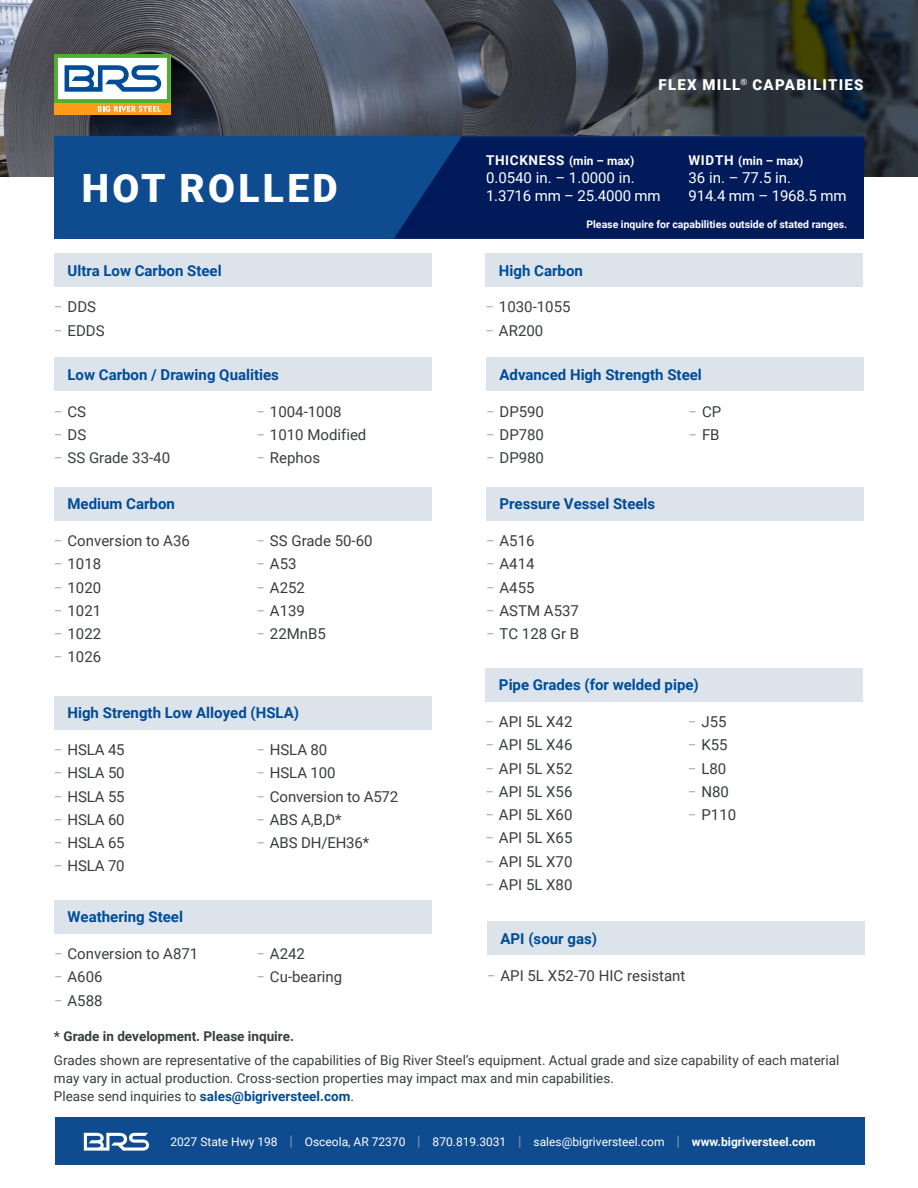
<style>
.page{position:relative;width:918px;height:1188px;background:#fff}
.page>*{position:absolute;margin:0;border:0;box-sizing:border-box;transform-origin:0 0}
.t1{font:900 39px "Roboto";letter-spacing:.085em;color:#fff}
.t2{font:15px "Roboto";color:#373d3e}
.Underline{font:700 15px "Roboto";color:#004c97}
.t3{font:15px "Roboto";letter-spacing:-.01em;color:#fff}
.t4{font:900 15px "Roboto";letter-spacing:.085em;color:#fff}
.t5{font:13.5px/18px "Roboto";color:#373d3e}
.t6{font:700 13.5px "Roboto";color:#373d3e}
.t7{font:700 13.5px "Roboto";letter-spacing:.05em;color:#fff}
.t8{font:12px "Roboto";color:#fff}
.t9{font:700 12px "Roboto";color:#fff}
.Copy{font:700 10.5px "Roboto";color:#fff}
.s1{color:#afacac}
.s2{font-size:12px}
.s3{font-size:13.5px}
.s4{font-weight:700;color:#004c97}
.s5{font-size:14.25px;color:#8397aa}
.s6{font-weight:700}
</style>
<div class="page">
<div style="left:55px;top:1117px;width:810px;height:48px;background:#0f4c8f"></div>
<div style="left:54px;top:358px;width:378px;height:33px;background:#dce3eb"></div>
<div style="left:54px;top:696px;width:378px;height:33px;background:#dce3eb"></div>
<div style="left:54px;top:487px;width:378px;height:33px;background:#dce3eb"></div>
<div style="left:54px;top:253px;width:378px;height:33px;background:#dce3eb"></div>
<div style="left:485px;top:253px;width:378px;height:33px;background:#dce3eb"></div>
<div style="left:486px;top:358px;width:378px;height:33px;background:#dce3eb"></div>
<div style="left:486px;top:487px;width:378px;height:33px;background:#dce3eb"></div>
<div style="left:485px;top:668px;width:378px;height:33px;background:#dce3eb"></div>
<div style="left:487px;top:921px;width:378px;height:34px;background:#dce3eb"></div>
<div style="left:54px;top:900px;width:378px;height:33px;background:#dce3eb"></div>
<svg style="left:84px;top:1133px;width:65px;height:18px"></svg>
<img style="left:0;top:0;width:918px;height:177px">
<div style="left:54px;top:103px;width:117px;height:12px;background:#ff9d1b"></div>
<svg style="left:54px;top:54px;width:117px;height:58px"></svg>
<div style="left:54px;top:136px;width:810px;height:103px;background:#0f4c8f"></div>
<svg style="left:394px;top:136px;width:470px;height:103px;background:#021e5e"></svg>
<p class="t1" style="left:82px;top:161px;width:258px">HOT ROLLED</p>
<p class="Underline" style="left:67px;top:260px;width:156px">Ultra Low Carbon Steel</p>
<p class="t2" style="left:54px;top:297px;width:44px"><span class="s1">‒</span> DDS</p>
<p class="t2" style="left:54px;top:320px;width:52px"><span class="s1">‒</span> EDDS</p>
<p class="Underline" style="left:67px;top:364px;width:213px">Low Carbon / Drawing Qualities</p>
<p class="t2" style="left:54px;top:401px;width:34px"><span class="s1">‒</span> CS</p>
<p class="t2" style="left:54px;top:424px;width:34px"><span class="s1">‒</span> DS</p>
<p class="t2" style="left:54px;top:447px;width:118px"><span class="s1">‒</span> SS Grade 33-40</p>
<p class="t2" style="left:256px;top:401px;width:87px"><span class="s1">‒</span> 1004-1008</p>
<p class="t2" style="left:256px;top:424px;width:111px"><span class="s1">‒</span> 1010 Modified</p>
<p class="t2" style="left:256px;top:447px;width:65px"><span class="s1">‒</span> Rephos</p>
<p class="Underline" style="left:67px;top:494px;width:109px">Medium Carbon</p>
<p class="t2" style="left:54px;top:530px;width:137px"><span class="s1">‒</span> Conversion to A36</p>
<p class="t2" style="left:54px;top:554px;width:49px"><span class="s1">‒</span> 1018</p>
<p class="t2" style="left:54px;top:577px;width:49px"><span class="s1">‒</span> 1020</p>
<p class="t2" style="left:54px;top:600px;width:49px"><span class="s1">‒</span> 1021</p>
<p class="t2" style="left:54px;top:623px;width:49px"><span class="s1">‒</span> 1022</p>
<p class="t2" style="left:54px;top:647px;width:49px"><span class="s1">‒</span> 1026</p>
<p class="t2" style="left:256px;top:530px;width:118px"><span class="s1">‒</span> SS Grade 50-60</p>
<p class="t2" style="left:256px;top:554px;width:42px"><span class="s1">‒</span> A53</p>
<p class="t2" style="left:256px;top:577px;width:50px"><span class="s1">‒</span> A252</p>
<p class="t2" style="left:256px;top:600px;width:50px"><span class="s1">‒</span> A139</p>
<p class="t2" style="left:256px;top:623px;width:71px"><span class="s1">‒</span> 22MnB5</p>
<p class="Underline" style="left:67px;top:703px;width:233px">High Strength Low Alloyed (HSLA)</p>
<p class="t2" style="left:54px;top:739px;width:72px"><span class="s1">‒</span> HSLA 45</p>
<p class="t2" style="left:54px;top:763px;width:72px"><span class="s1">‒</span> HSLA 50</p>
<p class="t2" style="left:54px;top:786px;width:72px"><span class="s1">‒</span> HSLA 55</p>
<p class="t2" style="left:54px;top:809px;width:72px"><span class="s1">‒</span> HSLA 60</p>
<p class="t2" style="left:54px;top:832px;width:72px"><span class="s1">‒</span> HSLA 65</p>
<p class="t2" style="left:54px;top:856px;width:72px"><span class="s1">‒</span> HSLA 70</p>
<p class="t2" style="left:256px;top:739px;width:72px"><span class="s1">‒</span> HSLA 80</p>
<p class="t2" style="left:256px;top:763px;width:81px"><span class="s1">‒</span> HSLA 100</p>
<p class="t2" style="left:256px;top:786px;width:143px"><span class="s1">‒</span> Conversion to A572</p>
<p class="t2" style="left:256px;top:809px;width:87px"><span class="s1">‒</span> ABS A,B,D*</p>
<p class="t2" style="left:256px;top:832px;width:114px"><span class="s1">‒</span> ABS DH/EH36*</p>
<p class="Underline" style="left:68px;top:907px;width:117px">Weathering Steel</p>
<p class="t2" style="left:54px;top:943px;width:146px"><span class="s1">‒</span> Conversion to A871</p>
<p class="t2" style="left:54px;top:967px;width:50px"><span class="s1">‒</span> A606</p>
<p class="t2" style="left:54px;top:990px;width:50px"><span class="s1">‒</span> A588</p>
<p class="t2" style="left:256px;top:943px;width:50px"><span class="s1">‒</span> A242</p>
<p class="t2" style="left:256px;top:967px;width:87px"><span class="s1">‒</span> Cu-bearing</p>
<p class="t6" style="left:54px;top:1027px;width:242px">* Grade in development. Please inquire.</p>
<p class="t4" style="left:659px;top:74px;width:207px">FLEX MILL<sup>®</sup> CAPABILITIES</p>
<p class="t7" style="left:486px;top:151px;width:150px">THICKNESS <span class="s2">(min – max)</span></p>
<p class="t3" style="left:486px;top:168px;width:150px">0.0540 in. – 1.0000 in.</p>
<p class="t3" style="left:486px;top:186px;width:176px">1.3716 mm – 25.4000 mm</p>
<p class="t9" style="left:688px;top:153px;width:117px"><span class="s3">WIDTH</span> (min – max)</p>
<p class="t3" style="left:688px;top:168px;width:104px">36 in. – 77.5 in.</p>
<p class="t3" style="left:688px;top:186px;width:160px">914.4 mm – 1968.5 mm</p>
<p class="Copy" style="left:586px;top:217px;width:262px">Please inquire for capabilities outside of stated ranges.</p>
<p class="Underline" style="left:499px;top:260px;width:85px">High Carbon</p>
<p class="t2" style="left:485px;top:297px;width:87px"><span class="s1">‒</span> 1030-1055</p>
<p class="t2" style="left:485px;top:320px;width:59px"><span class="s1">‒</span> AR200</p>
<p class="Underline" style="left:500px;top:364px;width:204px">Advanced High Strength Steel</p>
<p class="t2" style="left:486px;top:401px;width:60px"><span class="s1">‒</span> DP590</p>
<p class="t2" style="left:486px;top:424px;width:60px"><span class="s1">‒</span> DP780</p>
<p class="t2" style="left:486px;top:447px;width:60px"><span class="s1">‒</span> DP980</p>
<p class="t2" style="left:689px;top:401px;width:34px"><span class="s1">‒</span> CP</p>
<p class="t2" style="left:689px;top:424px;width:33px"><span class="s1">‒</span> FB</p>
<p class="Underline" style="left:500px;top:494px;width:157px">Pressure Vessel Steels</p>
<p class="t2" style="left:486px;top:530px;width:50px"><span class="s1">‒</span> A516</p>
<p class="t2" style="left:486px;top:554px;width:50px"><span class="s1">‒</span> A414</p>
<p class="t2" style="left:486px;top:577px;width:50px"><span class="s1">‒</span> A455</p>
<p class="t2" style="left:486px;top:600px;width:95px"><span class="s1">‒</span> ASTM A537</p>
<p class="t2" style="left:486px;top:623px;width:95px"><span class="s1">‒</span> TC 128 Gr B</p>
<p class="Underline" style="left:499px;top:675px;width:201px">Pipe Grades (for welded pipe)</p>
<p class="t2" style="left:485px;top:711px;width:89px"><span class="s1">‒</span> API 5L X42</p>
<p class="t2" style="left:485px;top:735px;width:89px"><span class="s1">‒</span> API 5L X46</p>
<p class="t2" style="left:485px;top:758px;width:89px"><span class="s1">‒</span> API 5L X52</p>
<p class="t2" style="left:485px;top:781px;width:89px"><span class="s1">‒</span> API 5L X56</p>
<p class="t2" style="left:485px;top:804px;width:89px"><span class="s1">‒</span> API 5L X60</p>
<p class="t2" style="left:485px;top:828px;width:89px"><span class="s1">‒</span> API 5L X65</p>
<p class="t2" style="left:485px;top:851px;width:89px"><span class="s1">‒</span> API 5L X70</p>
<p class="t2" style="left:485px;top:874px;width:89px"><span class="s1">‒</span> API 5L X80</p>
<p class="t2" style="left:688px;top:711px;width:40px"><span class="s1">‒</span> J55</p>
<p class="t2" style="left:688px;top:735px;width:41px"><span class="s1">‒</span> K55</p>
<p class="t2" style="left:688px;top:758px;width:40px"><span class="s1">‒</span> L80</p>
<p class="t2" style="left:688px;top:781px;width:43px"><span class="s1">‒</span> N80</p>
<p class="t2" style="left:688px;top:804px;width:50px"><span class="s1">‒</span> P110</p>
<p class="Underline" style="left:500px;top:928px;width:98px">API (sour gas)</p>
<p class="t2" style="left:487px;top:965px;width:200px"><span class="s1">‒</span> API 5L X52-70 HIC resistant</p>
<p class="t5" style="left:54px;top:1051px;width:787px">Grades shown are representative of the capabilities of Big River Steel’s equipment. Actual grade and size capability of each material may vary in actual production. Cross-section properties may impact max and min capabilities.<br>Please send inquiries to <span class="s4">sales@bigriversteel.com</span>.</p>
<p class="t8" style="left:170px;top:1134px;width:647px">2027 State Hwy 198 <span class="s5">|</span> Osceola, AR 72370 <span class="s5">|</span> 870.819.3031 <span class="s5">|</span> sales@bigriversteel.com <span class="s5">|</span> <span class="s6">www.bigriversteel.com</span></p>
</div>
